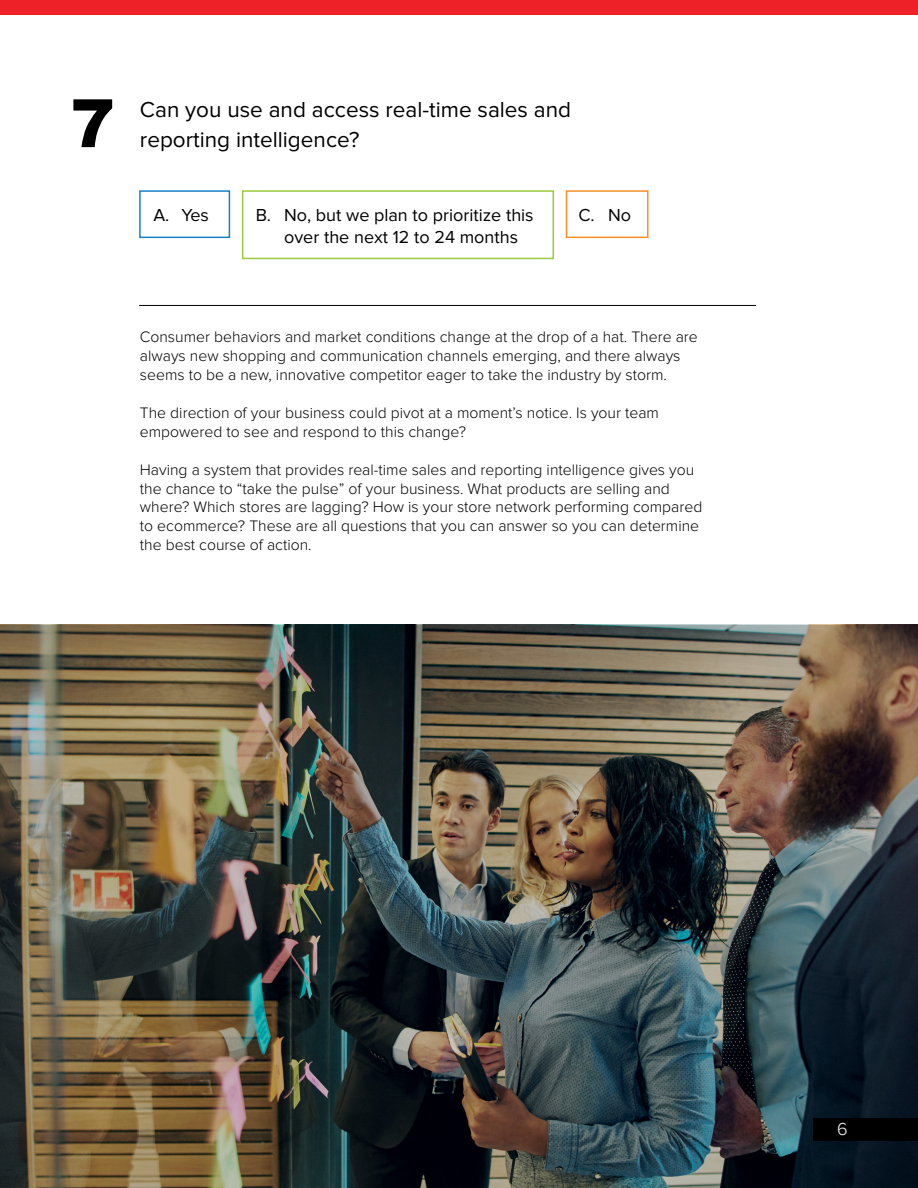
<style>
.page{position:relative;width:918px;height:1188px;background:#fff}
.page>*{position:absolute;margin:0;border:0;box-sizing:border-box;transform-origin:0 0}
.t1{font:900 66.75px "Arial";color:#000}
.t2{font:22.5px/30px "Proxima Nova";color:#000}
.t3{font:18px/21.6px "Proxima Nova";color:#000}
.t4{font:300 18px "Proxima Nova";color:#fff}
.t5{font:300 15.75px/18.9px "Proxima Nova";color:#000}
</style>
<div class="page">
<div style="left:0;top:0;width:918px;height:15px;background:#ed2127"></div>
<img style="left:0;top:625px;width:918px;height:563px">
<hr style="left:139px;top:305px;width:617px;height:1px;background:#000">
<div style="left:139px;top:190px;width:91px;height:48px;border:2px solid #1782c5"></div>
<div style="left:566px;top:190px;width:83px;height:48px;border:2px solid #f78f26"></div>
<div style="left:813px;top:1118px;width:105px;height:23px;background:#000"></div>
<div style="left:242px;top:190px;width:312px;height:69px;border:2px solid #9aca3d"></div>
<h1 class="t1" style="left:70px;top:75px;width:46px">7</h1>
<h2 class="t2" style="left:140px;top:96px;width:433px">Can you use and access real-time sales and reporting intelligence?</h2>
<p class="t3" style="left:153px;top:205px;width:18px">A.</p>
<p class="t3" style="left:256px;top:205px;width:17px">B.</p>
<p class="t3" style="left:578px;top:205px;width:54px">C. No</p>
<p class="t3" style="left:181px;top:205px;width:29px">Yes</p>
<p class="t3" style="left:284px;top:205px;width:251px">No, but we plan to prioritize this over the next 12 to 24 months</p>
<p class="t5" style="left:140px;top:328px;width:559px">Consumer behaviors and market conditions change at the drop of a hat. There are always new shopping and communication channels emerging, and there always seems to be a new, innovative competitor eager to take the industry by storm.</p>
<p class="t5" style="left:140px;top:404px;width:521px">The direction of your business could pivot at a moment’s notice. Is your team empowered to see and respond to this change?</p>
<p class="t5" style="left:140px;top:461px;width:564px">Having a system that provides real-time sales and reporting intelligence gives you the chance to “take the pulse” of your business. What products are selling and where? Which stores are lagging? How is your store network performing compared to ecommerce? These are all questions that you can answer so you can determine the best course of action.</p>
<p class="t4" style="left:837px;top:1121px;width:12px">6</p>
</div>
